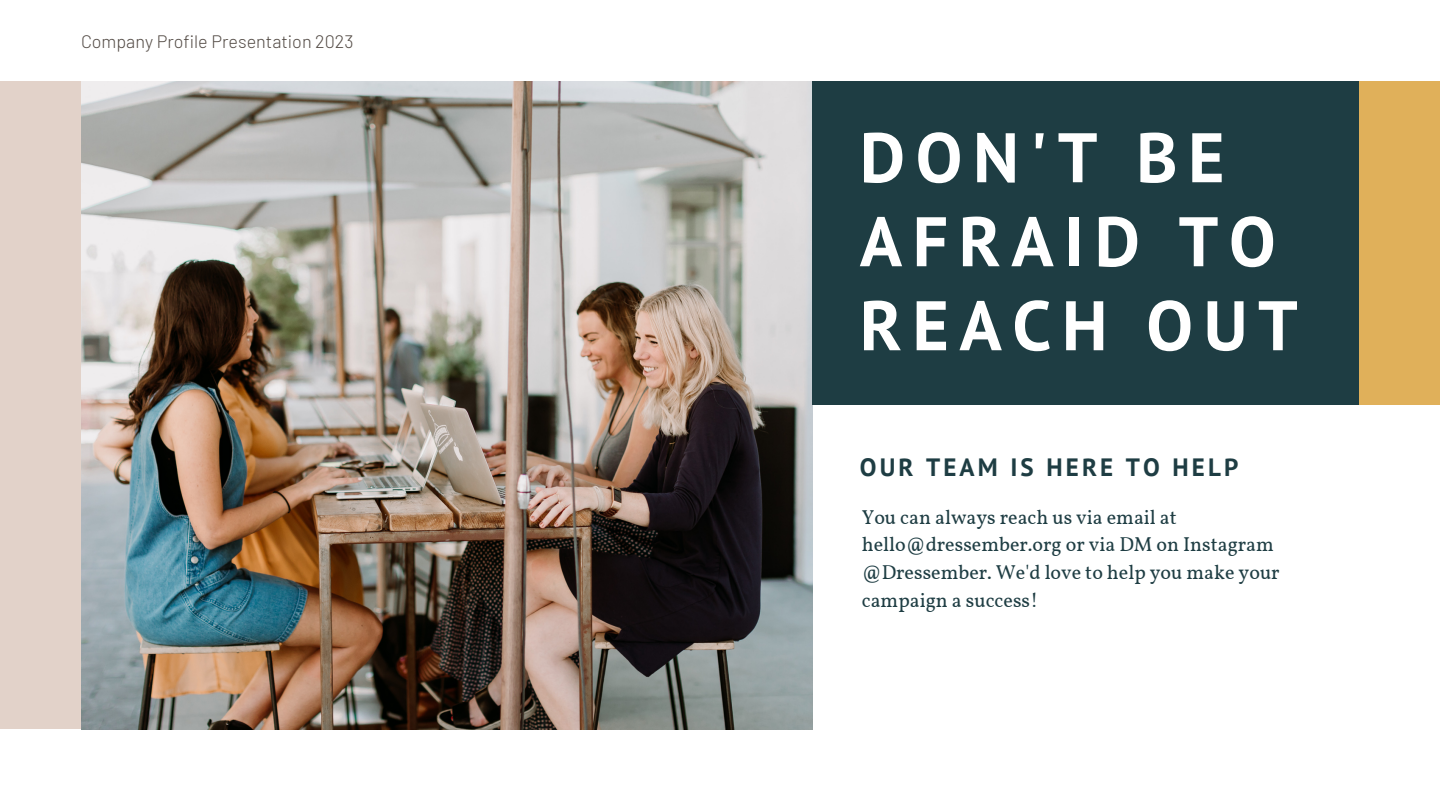
<style>
.page{position:relative;width:1440px;height:810px;background:#fff}
.page>*{position:absolute;margin:0;border:0;box-sizing:border-box;transform-origin:0 0}
.t1{font:700 70px/84px "PT Sans";letter-spacing:.15em;color:#fff}
.t2{font:700 25px "PT Sans";letter-spacing:.125em;color:#1e3d43}
.t3{font:20px/27.8px "Vollkorn";color:#1e3d43}
.t4{font:300 18px "Barlow";color:#524a44}
</style>
<div class="page">
<img style="left:81px;top:81px;width:731px;height:648px">
<div style="left:0;top:81px;width:81px;height:648px;background:#e2d2c9"></div>
<div style="left:812px;top:81px;width:547px;height:324px;background:#1e3d43"></div>
<div style="left:1359px;top:81px;width:81px;height:324px;background:#e0b05a"></div>
<p class="t4" style="left:81px;top:30px;width:274px">Company Profile Presentation 2023</p>
<p class="t1" style="left:860px;top:114px;width:439px">DON'T BE<br>AFRAID TO<br>REACH OUT</p>
<p class="t2" style="left:860px;top:450px;width:380px">OUR TEAM IS HERE TO HELP</p>
<p class="t3" style="left:862px;top:505px;width:419px">You can always reach us via email at hello@dressember.org or via DM on Instagram @Dressember. We'd love to help you make your campaign a success!</p>
</div>
